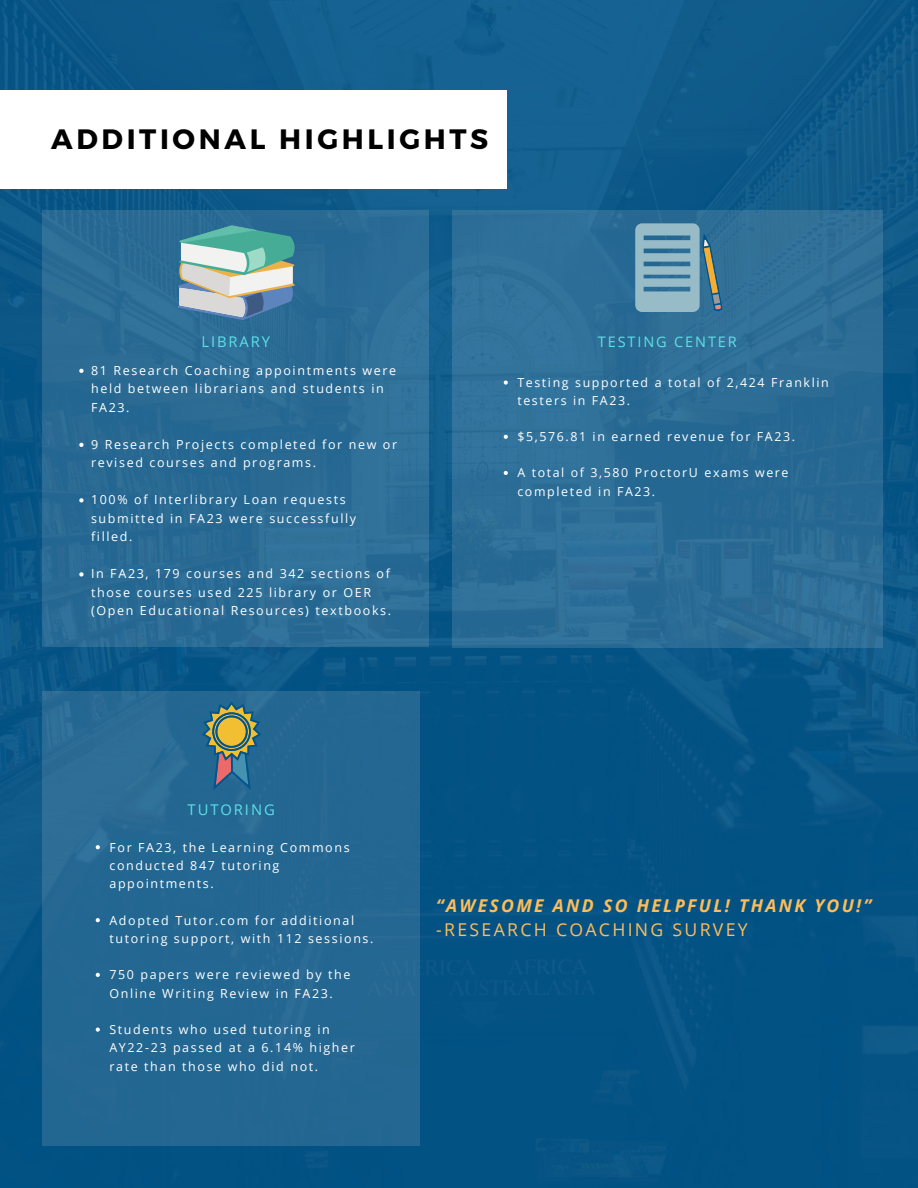
<style>
.page{position:relative;width:918px;height:1188px;background:#fff}
.page>*{position:absolute;margin:0;border:0;box-sizing:border-box;transform-origin:0 0}
.t1{font:700 28.05px "Montserrat";letter-spacing:.13em;color:#000}
.t2{font:italic 700 17.7px "Open Sans";letter-spacing:.13em;color:#ffbd59}
.t3{font:17.7px "Open Sans";letter-spacing:.13em;color:#ffbd59}
.t4{font:14.85px "Open Sans";letter-spacing:.13em;color:#5ce1e6}
.t5{font:14.7px "Open Sans";letter-spacing:.13em;color:#5ce1e6}
.t6{font:14.55px "Open Sans";letter-spacing:.13em;color:#5ce1e6}
.t7{font:12.45px/18.5px "Open Sans";letter-spacing:.13em;color:#fff}
</style>
<div class="page">
<img style="left:0;top:0;width:918px;height:1188px">
<div style="left:0;top:90px;width:506px;height:98px;background:#fff"></div>
<div style="left:43px;top:210px;width:386px;height:437px;background:#2a6b94"></div>
<div style="left:452px;top:210px;width:431px;height:437px;background:#2d6d97"></div>
<div style="left:43px;top:692px;width:377px;height:454px;background:#236792"></div>
<svg style="left:635px;top:223px;width:88px;height:89px"></svg>
<svg style="left:202px;top:701px;width:59px;height:89px"></svg>
<svg style="left:504px;top:381px;width:4px;height:4px"></svg>
<svg style="left:504px;top:435px;width:4px;height:4px"></svg>
<svg style="left:504px;top:471px;width:4px;height:4px"></svg>
<svg style="left:96px;top:845px;width:4px;height:4px"></svg>
<svg style="left:96px;top:918px;width:4px;height:4px"></svg>
<svg style="left:96px;top:973px;width:4px;height:4px"></svg>
<svg style="left:96px;top:1028px;width:4px;height:4px"></svg>
<svg style="left:79px;top:369px;width:5px;height:4px"></svg>
<svg style="left:79px;top:443px;width:5px;height:4px"></svg>
<svg style="left:79px;top:498px;width:5px;height:5px"></svg>
<svg style="left:79px;top:572px;width:5px;height:5px"></svg>
<svg style="left:178px;top:226px;width:117px;height:94px"></svg>
<h1 class="t1" style="left:51px;top:121px;width:439px">ADDITIONAL HIGHLIGHTS</h1>
<p class="t5" style="left:202px;top:332px;width:70px">LIBRARY</p>
<p class="t7" style="left:91px;top:361px;width:307px">81 Research Coaching appointments were held between librarians and students in<br>FA23.</p>
<p class="t7" style="left:91px;top:435px;width:308px">9 Research Projects completed for new or revised courses and programs.</p>
<p class="t7" style="left:91px;top:490px;width:267px">100% of Interlibrary Loan requests submitted in FA23 were successfully filled.</p>
<p class="t7" style="left:91px;top:564px;width:302px">In FA23, 179 courses and 342 sections of those courses used 225 library or OER (Open Educational Resources) textbooks.</p>
<p class="t6" style="left:598px;top:331px;width:141px">TESTING CENTER</p>
<p class="t7" style="left:517px;top:373px;width:313px">Testing supported a total of 2,424 Franklin testers in FA23.</p>
<p class="t7" style="left:517px;top:427px;width:279px">$5,576.81 in earned revenue for FA23.</p>
<p class="t7" style="left:517px;top:464px;width:273px">A total of 3,580 ProctorU exams were completed in FA23.</p>
<p class="t4" style="left:188px;top:799px;width:89px">TUTORING</p>
<p class="t7" style="left:109px;top:838px;width:242px">For FA23, the Learning Commons conducted 847 tutoring appointments.</p>
<p class="t7" style="left:109px;top:911px;width:266px">Adopted Tutor.com for additional tutoring support, with 112 sessions.</p>
<p class="t7" style="left:109px;top:965px;width:243px">750 papers were reviewed by the<br>Online Writing Review in FA23.</p>
<p class="t7" style="left:109px;top:1020px;width:247px">Students who used tutoring in<br>AY22-23 passed at a 6.14% higher rate than those who did not.</p>
<h2 class="t2" style="left:436px;top:893px;width:437px">“AWESOME AND SO HELPFUL! THANK YOU!”</h2>
<h2 class="t3" style="left:436px;top:917px;width:313px">-RESEARCH COACHING SURVEY</h2>
</div>
